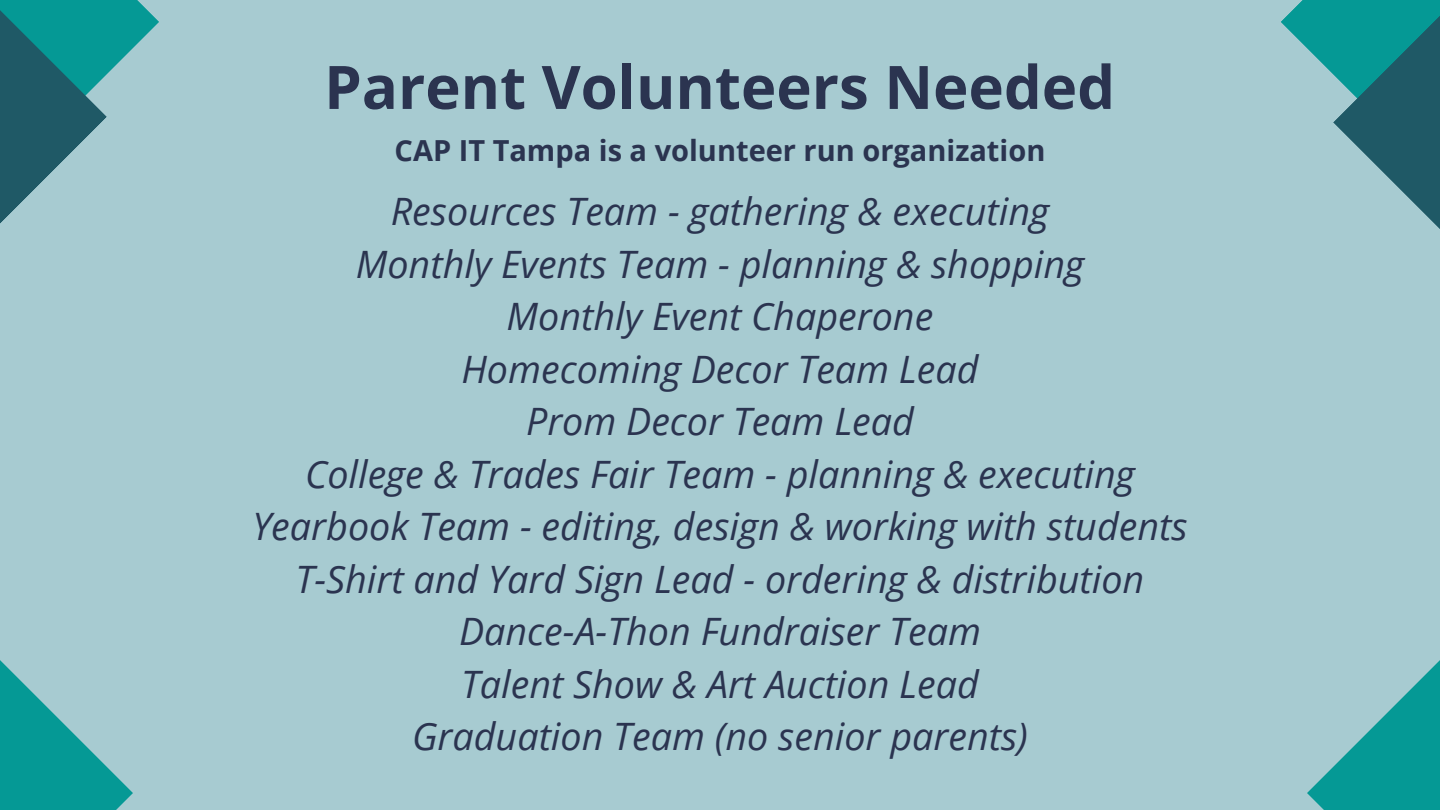
<style>
.page{position:relative;width:1440px;height:810px;background:#a7cbd1}
.page>*{position:absolute;margin:0;border:0;box-sizing:border-box;transform-origin:0 0}
.t1{font:700 60px "Open Sans";color:#2b3450}
.t2{font:italic 37.7px "Open Sans";color:#2b3450}
.t3{font:700 29px "Open Sans";color:#2b3450}
</style>
<div class="page">
<svg style="left:0;top:660px;width:133px;height:150px"></svg>
<svg style="left:1307px;top:660px;width:133px;height:150px"></svg>
<svg style="left:0;top:0;width:159px;height:224px"></svg>
<svg style="left:1281px;top:0;width:159px;height:229px"></svg>
<p class="t1" style="left:324px;top:45px;width:792px">Parent Volunteers Needed</p>
<p class="t3" style="left:395px;top:130px;width:652px">CAP IT Tampa is a volunteer run organization</p>
<p class="t2" style="left:391px;top:185px;width:660px">Resources Team - gathering &amp; executing</p>
<p class="t2" style="left:356px;top:237px;width:730px">Monthly Events Team - planning &amp; shopping</p>
<p class="t2" style="left:507px;top:290px;width:428px">Monthly Event Chaperone</p>
<p class="t2" style="left:461px;top:342px;width:519px">Homecoming Decor Team Lead</p>
<p class="t2" style="left:526px;top:395px;width:389px">Prom Decor Team Lead</p>
<p class="t2" style="left:305px;top:447px;width:831px">College &amp; Trades Fair Team - planning &amp; executing</p>
<p class="t2" style="left:252px;top:500px;width:937px">Yearbook Team - editing, design &amp; working with students</p>
<p class="t2" style="left:296px;top:552px;width:850px">T-Shirt and Yard Sign Lead - ordering &amp; distribution</p>
<p class="t2" style="left:459px;top:605px;width:523px">Dance-A-Thon Fundraiser Team</p>
<p class="t2" style="left:461px;top:657px;width:519px">Talent Show &amp; Art Auction Lead</p>
<p class="t2" style="left:412px;top:710px;width:617px">Graduation Team (no senior parents)</p>
</div>
